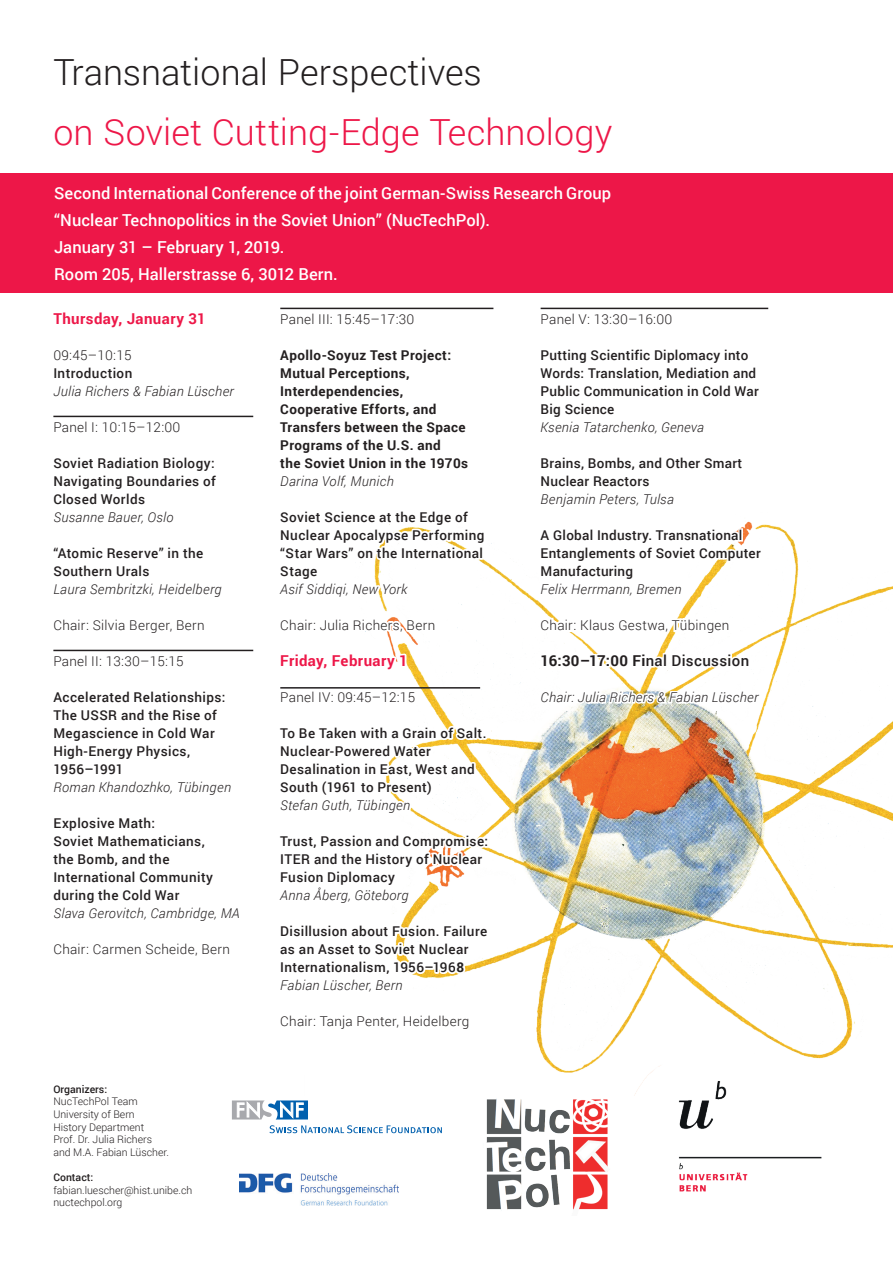
<style>
.page{position:relative;width:893px;height:1263px;background:#fff}
.page>*{position:absolute;margin:0;border:0;box-sizing:border-box;transform-origin:0 0}
.t1{font:300 36px "Roboto";letter-spacing:.005em;color:#ed1748}
.t2{font:300 36px "Roboto";color:#231f20}
.t3{font:500 16.5px/27px "Roboto";letter-spacing:.005em;color:#fff}
.t4{font:700 15px "Roboto";letter-spacing:.03em;color:#ed1748}
.t5{font:700 15px "Roboto";letter-spacing:.025em;color:#231f20}
.t6{font:500 13.5px/18px "Roboto";letter-spacing:.03em;color:#231f20}
.t7{font:italic 300 13.5px "Roboto";letter-spacing:.025em;color:#231f20}
.t8{font:300 13.5px "Roboto";letter-spacing:.02em;color:#231f20}
.t9{font:700 13.5px/18px "Roboto";letter-spacing:.03em;color:#231f20}
.t10{font:300 10.5px/12.6px "Roboto";color:#231f20}
.t11{font:500 10.5px "Roboto";color:#231f20}
.s1{font-weight:700}
.s2{font-weight:300;font-style:italic}
.s3{font-weight:500}
</style>
<div class="page">
<img style="left:491px;top:524px;width:402px;height:570px">
<img style="left:486px;top:1088px;width:128px;height:122px">
<img style="left:240px;top:1173px;width:159px;height:33px">
<svg style="left:269px;top:1125px;width:173px;height:8px"></svg>
<svg style="left:232px;top:1119px;width:76px;height:1px"></svg>
<svg style="left:232px;top:1100px;width:76px;height:19px"></svg>
<div style="left:0;top:173px;width:893px;height:120px;background:#ed1748"></div>
<hr style="left:53px;top:416px;width:200px;height:1px;background:#231f20">
<hr style="left:53px;top:650px;width:200px;height:1px;background:#231f20">
<hr style="left:280px;top:308px;width:213px;height:1px;background:#231f20">
<svg style="left:280px;top:307px;width:211px;height:672px"></svg>
<hr style="left:541px;top:308px;width:227px;height:1px;background:#231f20">
<svg style="left:536px;top:521px;width:228px;height:223px"></svg>
<img style="left:662px;top:1063px;width:177px;height:129px">
<hr style="left:280px;top:687px;width:200px;height:2px;background:#231f20">
<h1 class="t2" style="left:53px;top:47px;width:430px">Transnational Perspectives</h1>
<h1 class="t1" style="left:53px;top:107px;width:560px">on Soviet Cutting-Edge Technology</h1>
<p class="t3" style="left:54px;top:179px;width:559px">Second International Conference of the joint German-Swiss Research Group “Nuclear Technopolitics in the Soviet Union” (NucTechPol).<br>January 31 – February 1, 2019.<br>Room 205, Hallerstrasse 6, 3012 Bern.</p>
<p class="t4" style="left:53px;top:308px;width:154px">Thursday, January 31</p>
<p class="t8" style="left:53px;top:346px;width:80px">09:45–10:15</p>
<p class="t6" style="left:53px;top:364px;width:80px">Introduction</p>
<p class="t7" style="left:53px;top:382px;width:182px">Julia Richers &amp; Fabian Lüscher</p>
<p class="t8" style="left:53px;top:418px;width:129px">Panel I: 10:15–12:00</p>
<p class="t6" style="left:53px;top:454px;width:164px;text-align:justify">Soviet Radiation Biology:<br>Navigating Boundaries of Closed Worlds</p>
<p class="t7" style="left:53px;top:508px;width:122px">Susanne Bauer, Oslo</p>
<p class="t6" style="left:53px;top:544px;width:151px">“Atomic Reserve” in the<br>Southern Urals</p>
<p class="t7" style="left:53px;top:580px;width:170px">Laura Sembritzki, Heidelberg</p>
<p class="t8" style="left:53px;top:616px;width:153px">Chair: Silvia Berger, Bern</p>
<p class="t8" style="left:53px;top:652px;width:132px">Panel II: 13:30–15:15</p>
<p class="t6" style="left:53px;top:688px;width:174px">Accelerated Relationships:<br>The USSR and the Rise of<br>Megascience in Cold War<br>High-Energy Physics,<br>1956–1991</p>
<p class="t7" style="left:53px;top:778px;width:179px">Roman Khandozhko, Tübingen</p>
<p class="t6" style="left:53px;top:814px;width:161px">Explosive Math:<br>Soviet Mathematicians, the Bomb, and the<br>International Community during the Cold War</p>
<p class="t7" style="left:53px;top:904px;width:188px">Slava Gerovitch, Cambridge, MA</p>
<p class="t8" style="left:53px;top:940px;width:178px">Chair: Carmen Scheide, Bern</p>
<p class="t8" style="left:280px;top:310px;width:136px">Panel III: 15:45–17:30</p>
<p class="t9" style="left:280px;top:346px;width:189px">Apollo-Soyuz Test Project:<br>Mutual Perceptions,<br>Interdependencies,<br>Cooperative Efforts, and<br>Transfers between the Space<br>Programs of the U.S. and<br>the Soviet Union in the 1970s</p>
<p class="t7" style="left:280px;top:472px;width:115px">Darina Volf, Munich</p>
<p class="t6" style="left:280px;top:508px;width:206px">Soviet Science at the Edge of<br>Nuclear Apocalypse Performing “Star Wars” on the International<br>Stage</p>
<p class="t7" style="left:280px;top:580px;width:129px">Asif Siddiqi, New York</p>
<p class="t8" style="left:280px;top:616px;width:156px">Chair: Julia Richers, Bern</p>
<p class="t4" style="left:280px;top:650px;width:129px">Friday, February 1</p>
<p class="t8" style="left:280px;top:688px;width:136px">Panel IV: 09:45–12:15</p>
<p class="t6" style="left:280px;top:724px;width:208px">To Be Taken with a Grain of Salt.<br>Nuclear-Powered Water<br>Desalination in East, West and<br>South (1961 to Present)</p>
<p class="t7" style="left:280px;top:796px;width:131px">Stefan Guth, Tübingen</p>
<p class="t6" style="left:280px;top:832px;width:209px">Trust, Passion and Compromise:<br>ITER and the History of Nuclear<br>Fusion Diplomacy</p>
<p class="t7" style="left:280px;top:886px;width:130px">Anna Åberg, Göteborg</p>
<p class="t6" style="left:280px;top:922px;width:208px">Disillusion about Fusion. Failure as an Asset to Soviet Nuclear<br>Internationalism, 1956–196<span class="s1">8<br></span><span class="s2">Fabian Lüscher, Bern</span></p>
<p class="t8" style="left:280px;top:1012px;width:191px">Chair: Tanja Penter, Heidelberg</p>
<p class="t8" style="left:541px;top:310px;width:133px">Panel V: 13:30–16:00</p>
<p class="t6" style="left:541px;top:346px;width:220px">Putting Scientific Diplomacy into<br>Words: Translation, Mediation and<br>Public Communication in Cold War<br>Big Science</p>
<p class="t7" style="left:541px;top:418px;width:165px">Ksenia Tatarchenko, Geneva</p>
<p class="t6" style="left:541px;top:454px;width:203px">Brains, Bombs, and Other Smart<br>Nuclear Reactors</p>
<p class="t7" style="left:541px;top:490px;width:135px">Benjamin Peters, Tulsa</p>
<p class="t6" style="left:541px;top:526px;width:222px">A Global Industry. Transnational<br>Entanglements of Soviet Computer<br>Manufacturing</p>
<p class="t7" style="left:541px;top:580px;width:143px">Felix Herrmann, Bremen</p>
<p class="t8" style="left:541px;top:616px;width:190px">Chair: Klaus Gestwa, Tübingen</p>
<p class="t5" style="left:541px;top:650px;width:210px">16:30–17:00 Fi<span class="s3">nal Discussion</span></p>
<p class="t7" style="left:541px;top:688px;width:219px">Chair: Julia Richers &amp; Fabian Lüscher</p>
<p class="t11" style="left:53px;top:1082px;width:55px">Organizers:</p>
<p class="t10" style="left:53px;top:1095px;width:117px">NucTechPol Team<br>University of Bern<br>History Department<br>Prof. Dr. Julia Richers and M.A. Fabian Lüscher.</p>
<p class="t11" style="left:53px;top:1170px;width:41px">Contact:</p>
<p class="t10" style="left:53px;top:1183px;width:140px">fabian.luescher@hist.unibe.ch nuctechpol.org</p>
</div>
